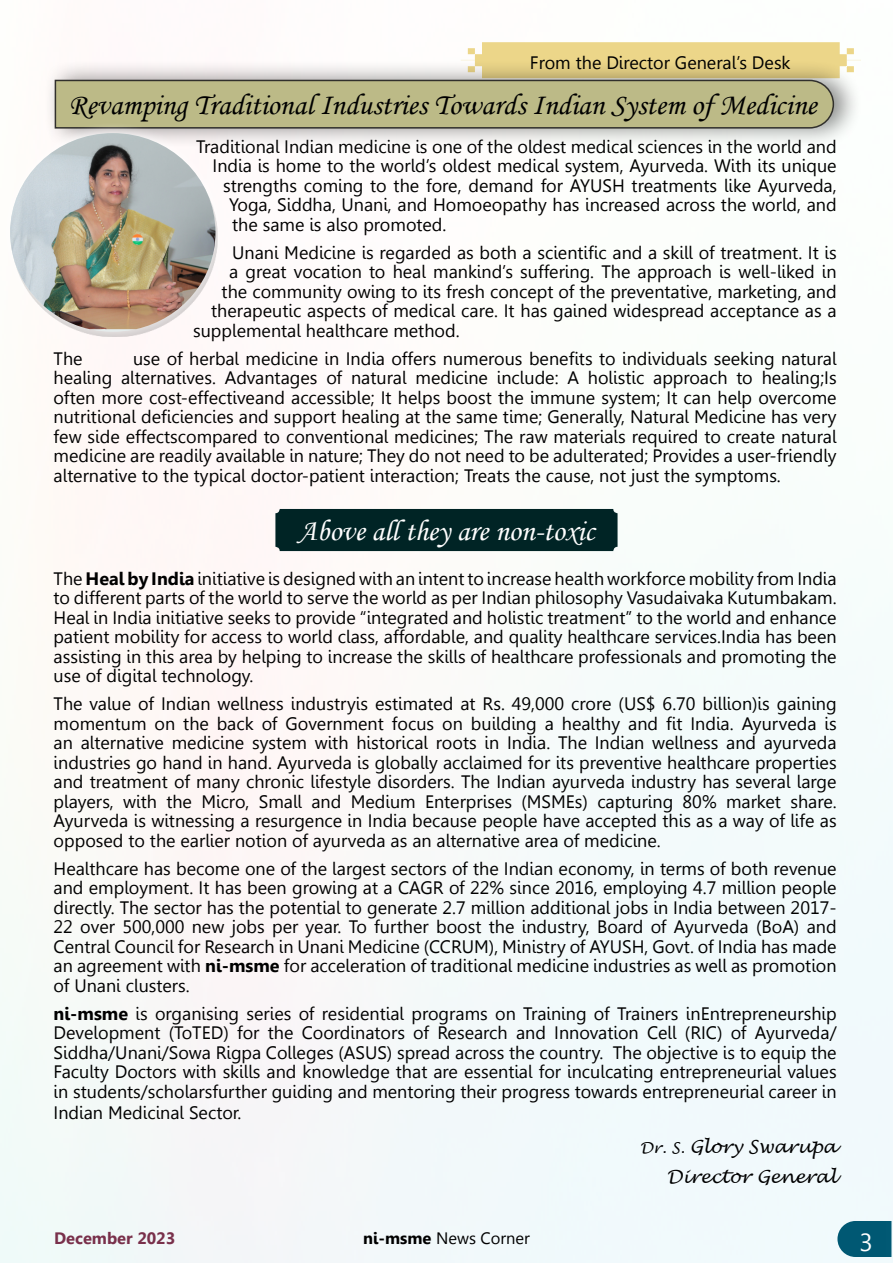
<style>
.page{position:relative;width:893px;height:1263px;background:#fff}
.page>*{position:absolute;margin:0;border:0;box-sizing:border-box;transform-origin:0 0}
.t1{font:30px "Monotype Corsiva";color:#000}
.t2{font:30px "Monotype Corsiva";color:#fff}
.t3{font:24.75px "Leelawadee";color:#fff}
.t4{font:18px/19.5px "Leelawadee";color:#000;text-align:justify}
.t5{font:italic 18px/29.7px "Lucida Handwriting";color:#000;text-align:right}
.t6{font:16.5px "Leelawadee";color:#000}
.t7{font:700 16.5px "Leelawadee";color:#79304b}
.s1{font-weight:700}
.s2{font-size:15px}
</style>
<div class="page">
<svg style="left:837px;top:1221px;width:54px;height:36px;background:#13657e"></svg>
<div style="left:44px;top:59px;width:818px;height:90px;background:#000;opacity:.46"></div>
<svg style="left:54px;top:42px;width:807px;height:87px"></svg>
<div style="left:0;top:122px;width:226px;height:221px;background:#fff;opacity:.75"></div>
<img style="left:10px;top:133px;width:205px;height:196px">
<div style="left:275px;top:509px;width:343px;height:42px;background:#002425;border-radius:4px"></div>
<p class="t4" style="left:530px;top:53px;width:262px">From the Director General’s Desk</p>
<h1 class="t1" style="left:68px;top:87px;width:750px">Revamping Traditional Industries Towards Indian System of Medicine</h1>
<p class="t4" style="left:196px;top:137px;width:642px">Traditional Indian medicine is one of the oldest medical sciences in the world and</p>
<p class="t4" style="left:213px;top:156px;width:625px">India is home to the world’s oldest medical system, Ayurveda. With its unique</p>
<p class="t4" style="left:223px;top:176px;width:615px">strengths coming to the fore, demand for AYUSH treatments like Ayurveda,</p>
<p class="t4" style="left:229px;top:195px;width:609px">Yoga, Siddha, Unani, and Homoeopathy has increased across the world, and</p>
<p class="t4" style="left:232px;top:215px;width:216px">the same is also promoted.</p>
<p class="t4" style="left:232px;top:243px;width:606px">Unani Medicine is regarded as both a scientific and a skill of treatment. It is</p>
<p class="t4" style="left:229px;top:262px;width:609px">a great vocation to heal mankind’s suffering. The approach is well-liked in</p>
<p class="t4" style="left:222px;top:282px;width:617px">the community owing to its fresh concept of the preventative, marketing, and</p>
<p class="t4" style="left:211px;top:301px;width:627px">therapeutic aspects of medical care. It has gained widespread acceptance as a</p>
<p class="t4" style="left:193px;top:321px;width:268px">supplemental healthcare method.</p>
<p class="t4" style="left:54px;top:349px;width:31px">The</p>
<p class="t4" style="left:54px;top:349px;width:785px;text-indent:80px">use of herbal medicine in India offers numerous benefits to individuals seeking natural healing alternatives. Advantages of natural medicine include: A holistic approach to healing;Is often more cost-effectiveand accessible; It helps boost the immune system; It can help overcome nutritional deficiencies and support healing at the same time; Generally, Natural Medicine has very few side effectscompared to conventional medicines; The raw materials required to create natural medicine are readily available in nature; They do not need to be adulterated; Provides a user-friendly alternative to the typical doctor-patient interaction; Treats the cause, not just the symptoms.</p>
<h1 class="t2" style="left:298px;top:513px;width:298px">Above all they are non-toxic</h1>
<p class="t4" style="left:54px;top:569px;width:785px">The <span class="s1">Heal by India</span> initiative is designed with an intent to increase health workforce mobility from India to different parts of the world to serve the world as per Indian philosophy Vasudaivaka Kutumbakam.<br>Heal in India initiative seeks to provide “integrated and holistic treatment” to the world and enhance patient mobility for access to world class, affordable, and quality healthcare services.India has been assisting in this area by helping to increase the skills of healthcare professionals and promoting the use of digital technology.</p>
<p class="t4" style="left:54px;top:694px;width:785px">The value of Indian wellness industryis estimated at Rs. 49,000 crore (US$ 6.70 billion)is gaining momentum on the back of Government focus on building a healthy and fit India. Ayurveda is an alternative medicine system with historical roots in India. The Indian wellness and ayurveda industries go hand in hand. Ayurveda is globally acclaimed for its preventive healthcare properties and treatment of many chronic lifestyle disorders. The Indian ayurveda industry has several large players, with the Micro, Small and Medium Enterprises (MSMEs) capturing 80% market share.<br>Ayurveda is witnessing a resurgence in India because people have accepted this as a way of life as opposed to the earlier notion of ayurveda as an alternative area of medicine.</p>
<p class="t4" style="left:54px;top:859px;width:785px">Healthcare has become one of the largest sectors of the Indian economy, in terms of both revenue and employment. It has been growing at a CAGR of 22% since 2016, employing 4.7 million people directly. The sector has the potential to generate 2.7 million additional jobs in India between 2017- 22 over 500,000 new jobs per year. To further boost the industry, Board of Ayurveda (BoA) and Central Council for Research in Unani Medicine (CCRUM), Ministry of AYUSH, Govt. of India has made an agreement with <span class="s1">ni-msme</span> for acceleration of traditional medicine industries as well as promotion of Unani clusters.</p>
<p class="t4" style="left:54px;top:1003px;width:785px"><span class="s1">ni-msme</span> is organising series of residential programs on Training of Trainers inEntrepreneurship Development (ToTED) for the Coordinators of Research and Innovation Cell (RIC) of Ayurveda/ Siddha/Unani/Sowa Rigpa Colleges (ASUS) spread across the country. The objective is to equip the Faculty Doctors with skills and knowledge that are essential for inculcating entrepreneurial values in students/scholarsfurther guiding and mentoring their progress towards entrepreneurial career in Indian Medicinal Sector.</p>
<p class="t5" style="left:640px;top:1132px;width:198px"><span class="s2">Dr. S.</span> Glory Swarupa<br>Director General</p>
<p class="t7" style="left:54px;top:1228px;width:123px">December 2023</p>
<p class="t6" style="left:363px;top:1228px;width:168px"><span class="s1">ni-msme</span> News Corner</p>
<h2 class="t3" style="left:859px;top:1228px;width:15px">3</h2>
</div>
